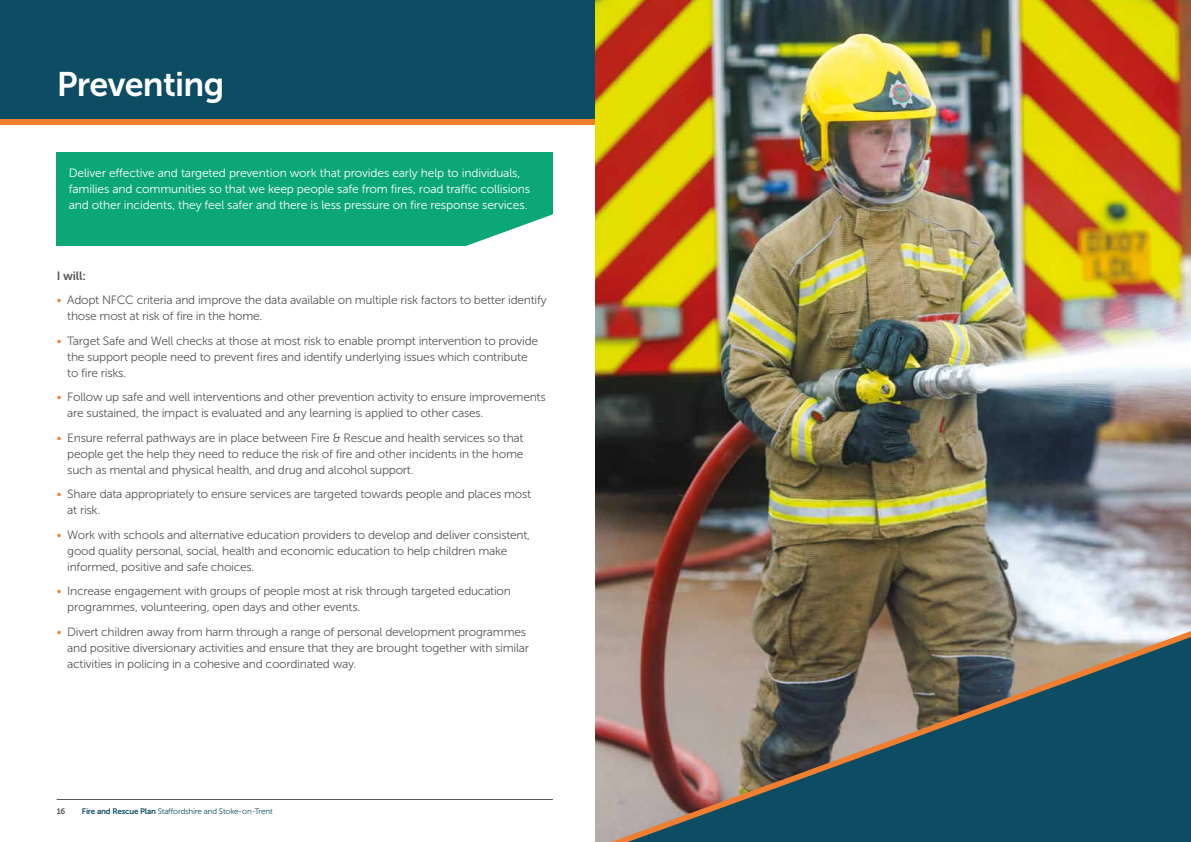
<style>
.page{position:relative;width:1191px;height:842px;background:#fff}
.page>*{position:absolute;margin:0;border:0;box-sizing:border-box;transform-origin:0 0}
.t1{font:34px "Museo Sans 700";letter-spacing:-.02em;color:#fff}
.t2{font:12px/16px "Museo Sans 300";letter-spacing:-.02em;color:#575756}
.t3{font:12px/16px "Museo Sans 300";letter-spacing:-.01em;color:#fff}
.t4{font:12px "Museo Sans 700";color:#575756}
.t5{font:8px "Museo Sans 300";letter-spacing:-.02em;color:#0d4d63}
.t6{font:8px "Museo Sans 700";color:#575756}
.s1{color:#f07e31}
.s2{font-family:"Museo Sans 700"}
</style>
<div class="page">
<div style="left:0;top:0;width:1191px;height:125px;background:#0d4d63"></div>
<div style="left:0;top:119px;width:1191px;height:6px;background:#f07e31"></div>
<div style="left:57px;top:152px;width:496px;height:93px;background:#0ca777"></div>
<img style="left:595px;top:0;width:596px;height:842px">
<svg style="left:611px;top:631px;width:580px;height:211px;background:#536669"></svg>
<svg style="left:465px;top:214px;width:88px;height:32px"></svg>
<hr style="left:57px;top:799px;width:496px;height:1px;background:#575756">
<h1 class="t1" style="left:57px;top:66px;width:169px">Preventing</h1>
<p class="t3" style="left:69px;top:165px;width:463px">Deliver effective and targeted prevention work that provides early help to individuals, families and communities so that we keep people safe from fires, road traffic collisions and other incidents, they feel safer and there is less pressure on fire response services.</p>
<p class="t4" style="left:57px;top:269px;width:31px">I will:</p>
<p class="t2" style="left:67px;top:292px;width:481px;text-indent:-11px"><span class="s1">•</span> Adopt NFCC criteria and improve the data available on multiple risk factors to better identify those most at risk of fire in the home.</p>
<p class="t2" style="left:67px;top:333px;width:472px;text-indent:-11px"><span class="s1">•</span> Target Safe and Well checks at those at most risk to enable prompt intervention to provide the support people need to prevent fires and identify underlying issues which contribute to fire risks.</p>
<p class="t2" style="left:67px;top:389px;width:480px;text-indent:-11px"><span class="s1">•</span> Follow up safe and well interventions and other prevention activity to ensure improvements are sustained, the impact is evaluated and any learning is applied to other cases.</p>
<p class="t2" style="left:67px;top:430px;width:458px;text-align:justify;text-indent:-11px"><span class="s1">•</span> Ensure referral pathways are in place between Fire &amp; Rescue and health services so that people get the help they need to reduce the risk of fire and other incidents in the home such as mental and physical health, and drug and alcohol support.</p>
<p class="t2" style="left:67px;top:486px;width:465px;text-indent:-11px"><span class="s1">•</span> Share data appropriately to ensure services are targeted towards people and places most at risk.</p>
<p class="t2" style="left:67px;top:527px;width:464px;text-indent:-11px"><span class="s1">•</span> Work with schools and alternative education providers to develop and deliver consistent, good quality personal, social, health and economic education to help children make informed, positive and safe choices.</p>
<p class="t2" style="left:67px;top:583px;width:445px;text-indent:-11px"><span class="s1">•</span> Increase engagement with groups of people most at risk through targeted education programmes, volunteering, open days and other events.</p>
<p class="t2" style="left:67px;top:624px;width:463px;text-indent:-11px"><span class="s1">•</span> Divert children away from harm through a range of personal development programmes and positive diversionary activities and ensure that they are brought together with similar activities in policing in a cohesive and coordinated way.</p>
<p class="t6" style="left:57px;top:807px;width:10px">16</p>
<p class="t5" style="left:82px;top:807px;width:192px"><span class="s2">Fire and Rescue Plan</span> Staffordshire and Stoke-on-Trent</p>
</div>
